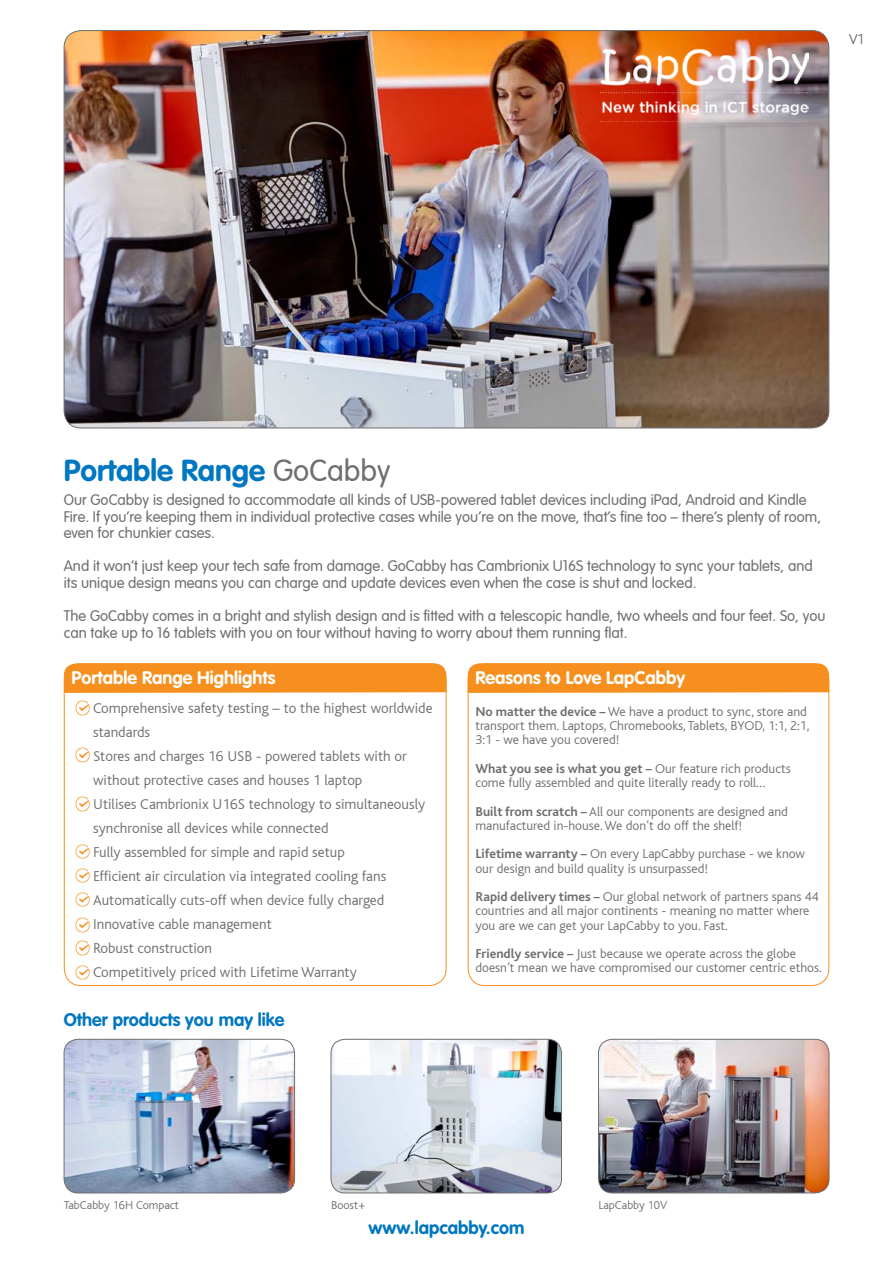
<style>
.page{position:relative;width:893px;height:1263px;background:#fff}
.page>*{position:absolute;margin:0;border:0;box-sizing:border-box;transform-origin:0 0}
.t1{font:700 30px "VAG Rounded Std";color:#0077c1}
.t2{font:700 18px "VAG Rounded Std";color:#fff}
.t3{font:700 18px "VAG Rounded Std";color:#0077c1}
.t4{font:300 15px/16.5px "VAG Rounded";color:#6d6e71}
.t5{font:300 15px/24px "Bliss";color:#6d6e71}
.t6{font:300 15px "Bliss 2";color:#6d6e71}
.t7{font:300 13.5px/14.2px "Bliss";color:#6d6e71}
.t8{font:700 13.5px "Bliss 2";color:#6d6e71}
.t9{font:300 12px "Bliss";color:#6d6e71}
.s1{font-family:"VAG Rounded";font-weight:300;color:#6d6e71}
.s2{font-family:"Bliss 2";font-weight:700}
.s3{font-family:"Bliss";font-weight:300}
</style>
<div class="page">
<img style="left:64px;top:31px;width:765px;height:397px">
<img style="left:64px;top:1039px;width:231px;height:154px">
<div style="left:64px;top:1039px;width:231px;height:154px;border:1px solid #6d6e71;border-radius:14px"></div>
<img style="left:75px;top:747px;width:15px;height:16px">
<img style="left:75px;top:796px;width:15px;height:16px">
<img style="left:75px;top:844px;width:15px;height:15px">
<img style="left:75px;top:868px;width:15px;height:15px">
<img style="left:75px;top:892px;width:15px;height:15px">
<img style="left:75px;top:917px;width:15px;height:16px">
<img style="left:75px;top:940px;width:15px;height:16px">
<img style="left:75px;top:965px;width:15px;height:15px">
<img style="left:75px;top:700px;width:15px;height:16px">
<div style="left:64px;top:663px;width:382px;height:30px;background:#f78f1e"></div>
<div style="left:64px;top:663px;width:382px;height:323px;border:1px solid #f78f1e;border-radius:17px"></div>
<img style="left:600px;top:48px;width:208px;height:74px">
<div style="left:468px;top:663px;width:361px;height:30px;background:#f78f1e"></div>
<div style="left:468px;top:663px;width:361px;height:323px;border:1px solid #f78f1e;border-radius:17px"></div>
<img style="left:598px;top:1039px;width:231px;height:154px">
<div style="left:598px;top:1039px;width:231px;height:154px;border:1px solid #6d6e71;border-radius:14px"></div>
<img style="left:331px;top:1039px;width:230px;height:154px">
<div style="left:331px;top:1039px;width:231px;height:154px;border:1px solid #6d6e71;border-radius:14px"></div>
<p class="t6" style="left:849px;top:30px;width:17px">V1</p>
<h1 class="t1" style="left:64px;top:453px;width:328px">Portable Range <span class="s1">GoCabby</span></h1>
<p class="t4" style="left:64px;top:492px;width:759px">Our GoCabby is designed to accommodate all kinds of USB-powered tablet devices including iPad, Android and Kindle<br>Fire. If you’re keeping them in individual protective cases while you’re on the move, that’s fine too – there’s plenty of room, even for chunkier cases.</p>
<p class="t4" style="left:64px;top:558px;width:750px">And it won’t just keep your tech safe from damage. GoCabby has Cambrionix U16S technology to sync your tablets, and its unique design means you can charge and update devices even when the case is shut and locked.</p>
<p class="t4" style="left:64px;top:608px;width:763px">The GoCabby comes in a bright and stylish design and is fitted with a telescopic handle, two wheels and four feet. So, you can take up to 16 tablets with you on tour without having to worry about them running flat.</p>
<h2 class="t2" style="left:72px;top:667px;width:205px">Portable Range Highlights</h2>
<p class="t5" style="left:93px;top:696px;width:341px">Comprehensive safety testing – to the highest worldwide standards<br>Stores and charges 16 USB - powered tablets with or without protective cases and houses 1 laptop<br>Utilises Cambrionix U16S technology to simultaneously synchronise all devices while connected<br>Fully assembled for simple and rapid setup<br>Efficient air circulation via integrated cooling fans Automatically cuts-off when device fully charged Innovative cable management<br>Robust construction<br>Competitively priced with Lifetime Warranty</p>
<h2 class="t3" style="left:64px;top:1009px;width:222px">Other products you may like</h2>
<h2 class="t2" style="left:475px;top:667px;width:211px">Reasons to Love LapCabby</h2>
<p class="t7" style="left:475px;top:705px;width:336px"><span class="s2">No matter the device –</span> We have a product to sync, store and transport them. Laptops, Chromebooks, Tablets, BYOD, 1:1, 2:1,<br>3:1 - we have you covered!</p>
<p class="t8" style="left:475px;top:760px;width:317px">What you see is what you get – <span class="s3">Our feature rich products</span></p>
<p class="t7" style="left:475px;top:769px;width:314px;line-height:28.5px">come fully assembled and quite literally ready to roll…<br><span class="s2">Built from scratch –</span> All our components are designed and</p>
<p class="t7" style="left:475px;top:811px;width:331px;line-height:28.5px">manufactured in-house. We don’t do off the shelf!<br><span class="s2">Lifetime warranty –</span> On every LapCabby purchase - we know</p>
<p class="t7" style="left:475px;top:854px;width:345px;line-height:28.5px">our design and build quality is unsurpassed!<br><span class="s2">Rapid delivery times –</span> Our global network of partners spans 44</p>
<p class="t7" style="left:475px;top:904px;width:335px">countries and all major continents - meaning no matter where you are we can get your LapCabby to you. Fast.</p>
<p class="t7" style="left:475px;top:947px;width:348px"><span class="s2">Friendly service –</span> Just because we operate across the globe doesn’t mean we have compromised our customer centric ethos.</p>
<p class="t9" style="left:64px;top:1198px;width:117px">TabCabby 16H Compact</p>
<p class="t9" style="left:331px;top:1198px;width:36px">Boost+</p>
<p class="t9" style="left:598px;top:1198px;width:71px">LapCabby 10V</p>
<h2 class="t3" style="left:368px;top:1217px;width:157px">www.lapcabby.com</h2>
</div>
